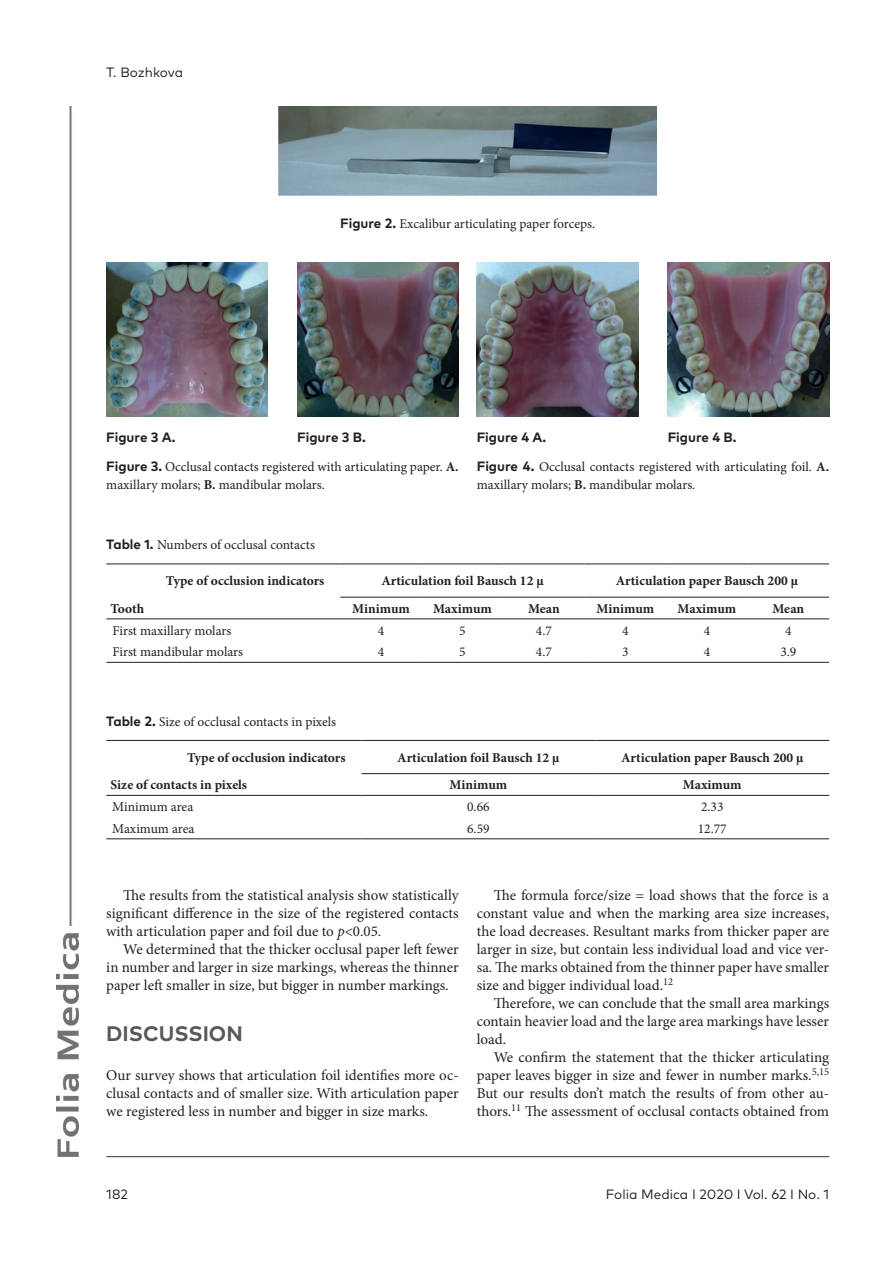
<style>
.page{position:relative;width:893px;height:1263px;background:#fff}
.page>*{position:absolute;margin:0;border:0;box-sizing:border-box;transform-origin:0 0}
.H_1{font:700 21px "FF Mark Pro";color:#57585a}
.Body_text{font:15px/18px "Minion Pro";color:#231f20;text-align:justify}
.Body_text_-_no_inden{font:15px/18px "Minion Pro";color:#231f20;text-align:justify}
.FIG_Caption{font:13.5px/18px "Minion Pro";color:#231f20}
.Table-text-header{font:700 13.5px "Minion Pro";color:#231f20}
.Table-text{font:13.5px "Minion Pro";color:#231f20}
.TAB_Caption{font:13.5px "Minion Pro";color:#231f20}
.Table-text-2{font:700 13.5px "Minion Pro";color:#231f20}
.t1{font:13.5px "FF Mark Pro";color:#231f20}
.FIG_Caption-2{font:700 13.5px "FF Mark Pro";color:#231f20}
.s1{font-family:"FF Mark Pro";font-weight:700}
.s2{font-weight:700}
.s3{font-style:italic}
</style>
<div class="page">
<hr style="left:106px;top:1156px;width:723px;height:1px;background:#333">
<img style="left:57px;top:106px;width:22px;height:1051px">
<img style="left:278px;top:106px;width:379px;height:90px">
<img style="left:106px;top:263px;width:162px;height:153px">
<img style="left:297px;top:263px;width:162px;height:153px">
<img style="left:477px;top:263px;width:161px;height:153px">
<img style="left:668px;top:263px;width:161px;height:153px">
<hr style="left:106px;top:563px;width:234px;height:1px;background:#231f20">
<hr style="left:106px;top:662px;width:234px;height:1px;background:#231f20">
<hr style="left:340px;top:662px;width:82px;height:1px;background:#231f20">
<hr style="left:422px;top:662px;width:81px;height:1px;background:#231f20">
<hr style="left:503px;top:662px;width:82px;height:1px;background:#231f20">
<hr style="left:585px;top:662px;width:81px;height:1px;background:#231f20">
<hr style="left:666px;top:662px;width:82px;height:1px;background:#231f20">
<hr style="left:748px;top:662px;width:81px;height:1px;background:#231f20">
<hr style="left:106px;top:618px;width:234px;height:1px;background:#231f20">
<hr style="left:340px;top:618px;width:82px;height:1px;background:#231f20">
<hr style="left:422px;top:618px;width:81px;height:1px;background:#231f20">
<hr style="left:503px;top:618px;width:82px;height:1px;background:#231f20">
<hr style="left:585px;top:618px;width:81px;height:1px;background:#231f20">
<hr style="left:666px;top:618px;width:82px;height:1px;background:#231f20">
<hr style="left:748px;top:618px;width:81px;height:1px;background:#231f20">
<hr style="left:340px;top:563px;width:82px;height:1px;background:#231f20">
<hr style="left:422px;top:563px;width:81px;height:1px;background:#231f20">
<hr style="left:503px;top:563px;width:82px;height:1px;background:#231f20">
<hr style="left:340px;top:597px;width:82px;height:1px;background:#231f20">
<hr style="left:422px;top:597px;width:81px;height:1px;background:#231f20">
<hr style="left:503px;top:597px;width:82px;height:1px;background:#231f20">
<hr style="left:585px;top:563px;width:81px;height:1px;background:#231f20">
<hr style="left:666px;top:563px;width:82px;height:1px;background:#231f20">
<hr style="left:748px;top:563px;width:81px;height:1px;background:#231f20">
<hr style="left:585px;top:597px;width:81px;height:1px;background:#231f20">
<hr style="left:666px;top:597px;width:82px;height:1px;background:#231f20">
<hr style="left:748px;top:597px;width:81px;height:1px;background:#231f20">
<hr style="left:106px;top:740px;width:255px;height:1px;background:#231f20">
<hr style="left:106px;top:838px;width:255px;height:1px;background:#231f20">
<hr style="left:361px;top:838px;width:234px;height:1px;background:#231f20">
<hr style="left:595px;top:838px;width:234px;height:1px;background:#231f20">
<hr style="left:106px;top:795px;width:255px;height:1px;background:#231f20">
<hr style="left:361px;top:795px;width:234px;height:1px;background:#231f20">
<hr style="left:595px;top:795px;width:234px;height:1px;background:#231f20">
<hr style="left:361px;top:740px;width:234px;height:1px;background:#231f20">
<hr style="left:595px;top:740px;width:234px;height:1px;background:#231f20">
<hr style="left:361px;top:773px;width:234px;height:1px;background:#231f20">
<hr style="left:595px;top:773px;width:234px;height:1px;background:#231f20">
<p class="t1" style="left:106px;top:62px;width:78px">T. Bozhkova</p>
<p class="FIG_Caption" style="left:340px;top:215px;width:257px"><span class="s1">Figure 2.</span> Excalibur articulating paper forceps.</p>
<p class="FIG_Caption-2" style="left:106px;top:427px;width:71px">Figure 3 A.</p>
<p class="FIG_Caption-2" style="left:297px;top:427px;width:70px">Figure 3 B.</p>
<p class="FIG_Caption" style="left:106px;top:458px;width:354px"><span class="s1">Figure 3.</span> Occlusal contacts registered with articulating paper. <span class="s2">A. </span>maxillary molars; <span class="s2">B.</span> mandibular molars.</p>
<p class="FIG_Caption-2" style="left:477px;top:427px;width:71px">Figure 4 A.</p>
<p class="FIG_Caption-2" style="left:668px;top:427px;width:70px">Figure 4 B.</p>
<p class="FIG_Caption" style="left:477px;top:458px;width:354px"><span class="s1">Figure 4.</span> Occlusal contacts registered with articulating foil. <span class="s2">A. </span>maxillary molars; <span class="s2">B.</span> mandibular molars.</p>
<p class="TAB_Caption" style="left:106px;top:536px;width:210px"><span class="s1">Table 1.</span> Numbers of occlusal contacts</p>
<p class="Table-text-header" style="left:166px;top:572px;width:160px">Type of occlusion indicators</p>
<p class="Table-text-header" style="left:381px;top:572px;width:164px">Articulation foil Bausch 12 µ</p>
<p class="Table-text-header" style="left:616px;top:572px;width:184px">Articulation paper Bausch 200 µ</p>
<p class="Table-text-header" style="left:111px;top:599px;width:35px">Tooth</p>
<p class="Table-text-2" style="left:352px;top:599px;width:59px">Minimum</p>
<p class="Table-text-2" style="left:433px;top:599px;width:60px">Maximum</p>
<p class="Table-text-2" style="left:528px;top:599px;width:33px">Mean</p>
<p class="Table-text-2" style="left:597px;top:599px;width:59px">Minimum</p>
<p class="Table-text-2" style="left:677px;top:599px;width:60px">Maximum</p>
<p class="Table-text-2" style="left:773px;top:599px;width:33px">Mean</p>
<p class="Table-text" style="left:112px;top:621px;width:121px">First maxillary molars</p>
<p class="Table-text" style="left:378px;top:621px;width:8px">4</p>
<p class="Table-text" style="left:459px;top:621px;width:8px">5</p>
<p class="Table-text" style="left:536px;top:621px;width:18px">4.7</p>
<p class="Table-text" style="left:622px;top:621px;width:8px">4</p>
<p class="Table-text" style="left:704px;top:621px;width:8px">4</p>
<p class="Table-text" style="left:785px;top:621px;width:8px">4</p>
<p class="Table-text" style="left:112px;top:643px;width:132px">First mandibular molars</p>
<p class="Table-text" style="left:378px;top:643px;width:8px">4</p>
<p class="Table-text" style="left:459px;top:643px;width:8px">5</p>
<p class="Table-text" style="left:536px;top:643px;width:18px">4.7</p>
<p class="Table-text" style="left:622px;top:643px;width:8px">3</p>
<p class="Table-text" style="left:704px;top:643px;width:8px">4</p>
<p class="Table-text" style="left:780px;top:643px;width:18px">3.9</p>
<p class="TAB_Caption" style="left:106px;top:712px;width:231px"><span class="s1">Table 2.</span> Size of occlusal contacts in pixels</p>
<p class="Table-text-header" style="left:187px;top:748px;width:160px">Type of occlusion indicators</p>
<p class="Table-text-header" style="left:397px;top:748px;width:164px">Articulation foil Bausch 12 µ</p>
<p class="Table-text-header" style="left:621px;top:748px;width:184px">Articulation paper Bausch 200 µ</p>
<p class="Table-text-header" style="left:111px;top:775px;width:138px">Size of contacts in pixels</p>
<p class="Table-text-2" style="left:449px;top:775px;width:59px">Minimum</p>
<p class="Table-text-2" style="left:683px;top:775px;width:60px">Maximum</p>
<p class="Table-text" style="left:112px;top:798px;width:83px">Minimum area</p>
<p class="Table-text" style="left:467px;top:798px;width:24px">0.66</p>
<p class="Table-text" style="left:701px;top:798px;width:24px">2.33</p>
<p class="Table-text" style="left:112px;top:819px;width:84px">Maximum area</p>
<p class="Table-text" style="left:467px;top:819px;width:24px">6.59</p>
<p class="Table-text" style="left:698px;top:819px;width:30px">12.77</p>
<p class="Body_text" style="left:106px;top:886px;width:354px;text-indent:17px">The results from the statistical analysis show statistically significant difference in the size of the registered contacts with articulation paper and foil due to <span class="s3">p</span>&lt;0.05.</p>
<p class="Body_text" style="left:106px;top:940px;width:354px;text-indent:17px">We determined that the thicker occlusal paper left fewer in number and larger in size markings, whereas the thinner paper left smaller in size, but bigger in number markings.</p>
<p class="H_1" style="left:106px;top:1017px;width:138px">DISCUSSION</p>
<p class="Body_text_-_no_inden" style="left:106px;top:1066px;width:354px">Our survey shows that articulation foil identifies more oc&shy;clusal contacts and of smaller size. With articulation paper we registered less in number and bigger in size marks.</p>
<p class="Body_text" style="left:477px;top:886px;width:354px;text-indent:17px">The formula force/size = load shows that the force is a constant value and when the marking area size increases, the load decreases. Resultant marks from thicker paper are larger in size, but contain less individual load and vice ver&shy;sa. The marks obtained from the thinner paper have smaller size and bigger individual load.<sup>12</sup></p>
<p class="Body_text" style="left:477px;top:994px;width:354px;text-indent:17px">Therefore, we can conclude that the small area markings contain heavier load and the large area markings have lesser load.</p>
<p class="Body_text" style="left:477px;top:1048px;width:354px;text-indent:17px">We confirm the statement that the thicker articulating paper leaves bigger in size and fewer in number marks.<sup>5,15<br></sup>But our results don’t match the results of from other au&shy;thors.<sup>11</sup> The assessment of occlusal contacts obtained from</p>
<p class="t1" style="left:106px;top:1184px;width:23px">182</p>
<p class="t1" style="left:606px;top:1184px;width:225px">Folia Medica I 2020 I Vol. 62 I No. 1</p>
</div>
